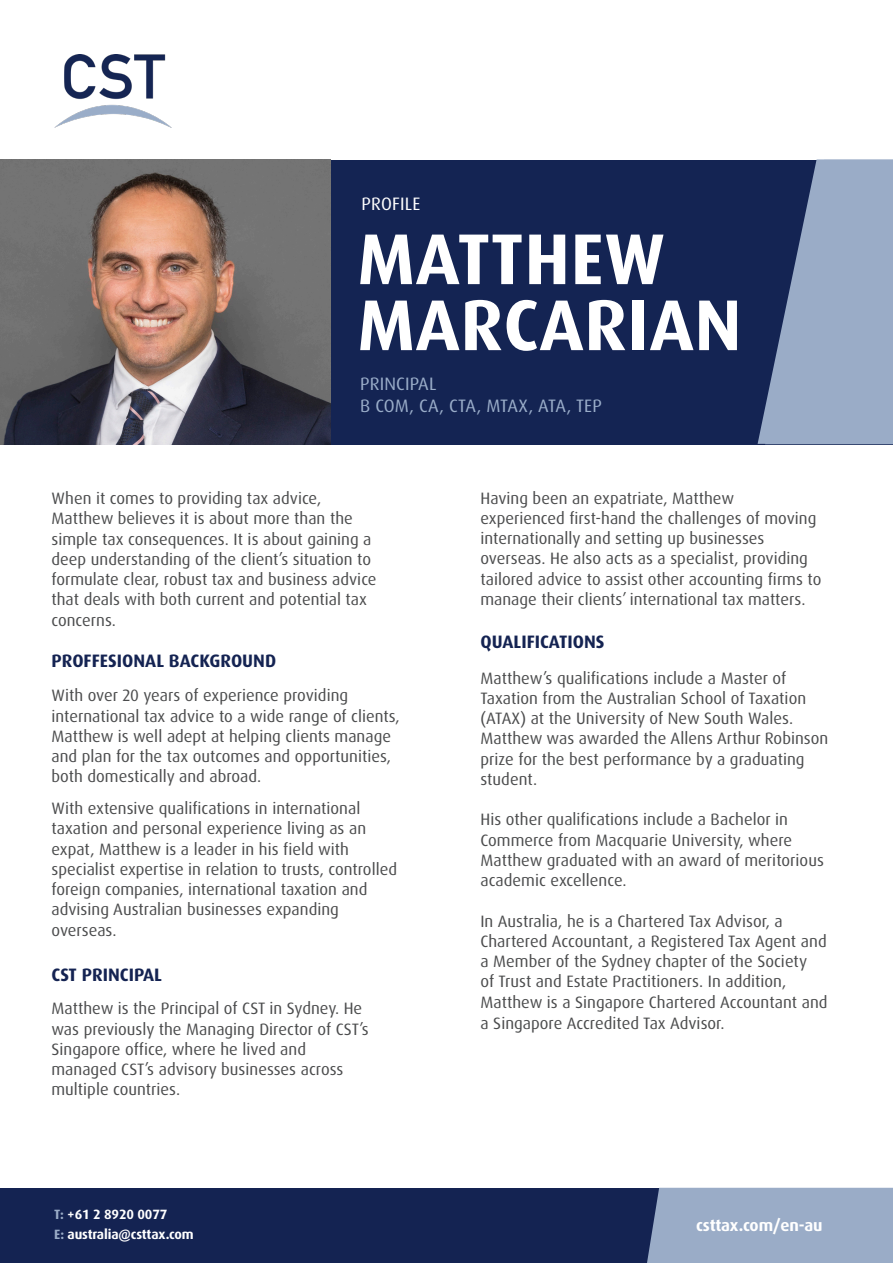
<style>
.page{position:relative;width:893px;height:1263px;background:#fff}
.page>*{position:absolute;margin:0;border:0;box-sizing:border-box;transform-origin:0 0}
.t1{font:700 72px/66px "Dax Pro";letter-spacing:.01em;color:#fff}
.heading{font:700 18px "Dax Pro";color:#142352}
.t2{font:18px "Dax Pro";letter-spacing:.01em;color:#9aadc9}
.t3{font:18px "Dax Pro";letter-spacing:.01em;color:#fff}
.heading-2{font:16.5px/20.2px "Dax Pro";color:#4b4c4d}
.t4{font:700 16.5px "Dax Pro";letter-spacing:-.01em;color:#fff}
.t5{font:700 13.5px "Dax Pro";letter-spacing:-.01em;color:#fff}
.s1{color:#9aacc7}
</style>
<div class="page">
<div style="left:329px;top:160px;width:564px;height:284px;background:#142453"></div>
<div style="left:0;top:1188px;width:893px;height:75px;background:#142352"></div>
<div style="left:647px;top:1188px;width:246px;height:75px;background:#9aacc7"></div>
<img style="left:54px;top:54px;width:117px;height:74px">
<img style="left:0;top:160px;width:330px;height:284px">
<svg style="left:758px;top:159px;width:135px;height:285px"></svg>
<p class="t3" style="left:362px;top:192px;width:60px">PROFILE</p>
<p class="t1" style="left:357px;top:224px;width:386px">MATTHEW<br>MARCARIAN</p>
<p class="t2" style="left:360px;top:372px;width:78px">PRINCIPAL</p>
<p class="t2" style="left:360px;top:394px;width:243px">B COM, CA, CTA, MTAX, ATA, TEP</p>
<p class="heading-2" style="left:52px;top:488px;width:327px">When it comes to providing tax advice, Matthew believes it is about more than the simple tax consequences. It is about gaining a deep understanding of the client’s situation to formulate clear, robust tax and business advice that deals with both current and potential tax concerns.</p>
<p class="heading" style="left:52px;top:648px;width:226px">PROFFESIONAL BACKGROUND</p>
<p class="heading-2" style="left:52px;top:686px;width:350px">With over 20 years of experience providing international tax advice to a wide range of clients, Matthew is well adept at helping clients manage and plan for the tax outcomes and opportunities, both domestically and abroad.</p>
<p class="heading-2" style="left:52px;top:798px;width:347px">With extensive qualifications in international taxation and personal experience living as an expat, Matthew is a leader in his field with specialist expertise in relation to trusts, controlled foreign companies, international taxation and advising Australian businesses expanding overseas.</p>
<p class="heading" style="left:52px;top:963px;width:112px">CST PRINCIPAL</p>
<p class="heading-2" style="left:52px;top:999px;width:319px">Matthew is the Principal of CST in Sydney. He was previously the Managing Director of CST’s<br>Singapore office, where he lived and</p>
<p class="heading-2" style="left:52px;top:1059px;width:293px">managed CST’s advisory businesses across</p>
<p class="heading-2" style="left:52px;top:1080px;width:130px">multiple countries.</p>
<p class="t5" style="left:54px;top:1206px;width:115px"><span class="s1">T:</span> +61 2 8920 0077</p>
<p class="t5" style="left:54px;top:1225px;width:141px"><span class="s1">E:</span> australia@csttax.com</p>
<p class="heading-2" style="left:480px;top:488px;width:342px">Having been an expatriate, Matthew experienced first-hand the challenges of moving internationally and setting up businesses overseas. He also acts as a specialist, providing tailored advice to assist other accounting firms to manage their clients’ international tax matters.</p>
<p class="heading" style="left:480px;top:630px;width:126px">QUALIFICATIONS</p>
<p class="heading-2" style="left:480px;top:668px;width:349px">Matthew’s qualifications include a Master of Taxation from the Australian School of Taxation (ATAX) at the University of New South Wales.<br>Matthew was awarded the Allens Arthur Robinson prize for the best performance by a graduating student.</p>
<p class="heading-2" style="left:480px;top:810px;width:345px">His other qualifications include a Bachelor in Commerce from Macquarie University, where Matthew graduated with an award of meritorious academic excellence.</p>
<p class="heading-2" style="left:480px;top:911px;width:349px">In Australia, he is a Chartered Tax Advisor, a Chartered Accountant, a Registered Tax Agent and a Member of the Sydney chapter of the Society<br>of Trust and Estate Practitioners. In addition, Matthew is a Singapore Chartered Accountant and a Singapore Accredited Tax Advisor.</p>
<p class="t4" style="left:696px;top:1214px;width:128px">csttax.com/en-au</p>
</div>
